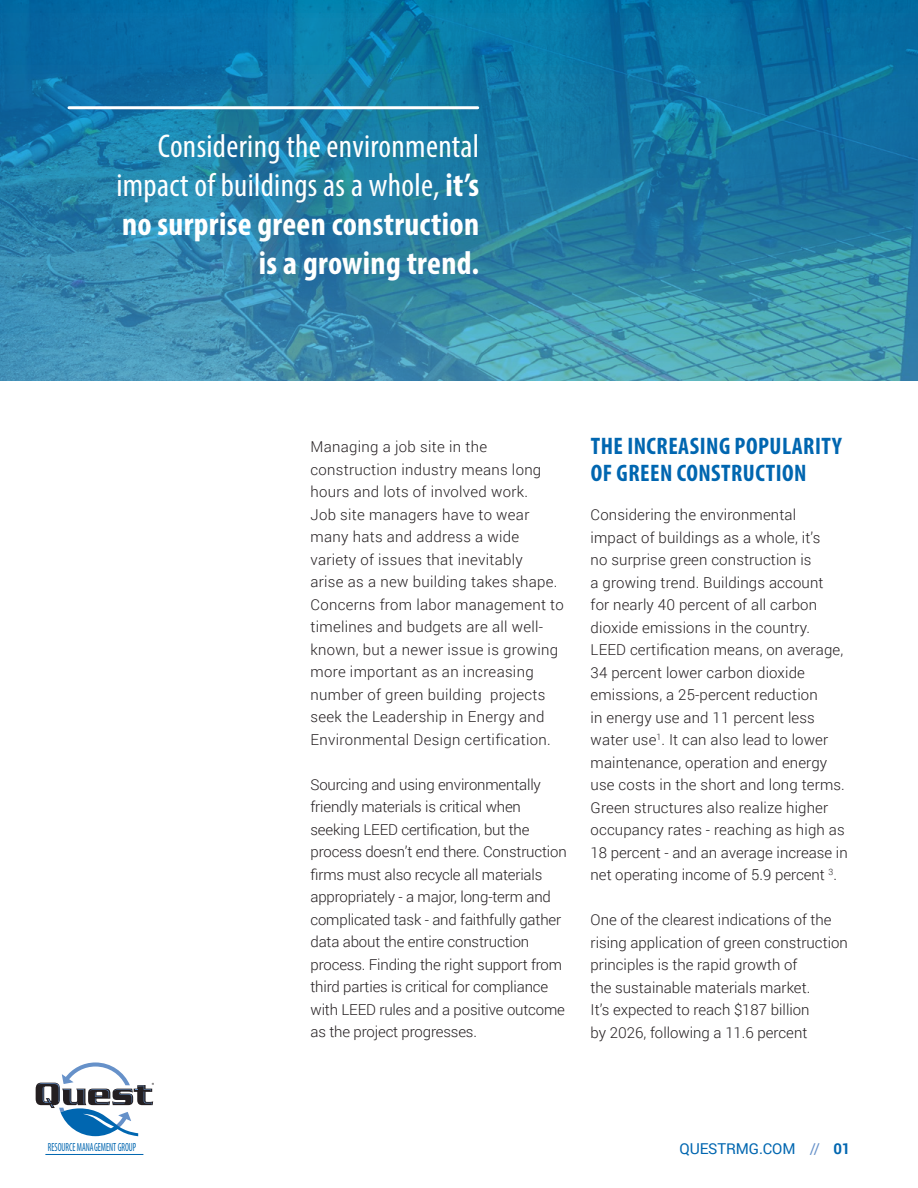
<style>
.page{position:relative;width:918px;height:1188px;background:#fff}
.page>*{position:absolute;margin:0;border:0;box-sizing:border-box;transform-origin:0 0}
.t1{font:condensed 33px/39px "Myriad Pro";letter-spacing:.01em;color:#fff;text-align:right}
.t2{font:700 condensed 24px/27px "Myriad Pro";letter-spacing:.02em;color:#0066b0}
.t3{font:300 15px/22.5px "Roboto";letter-spacing:.01em;color:#241f21}
.t4{font:300 15px/22.5px "Roboto";letter-spacing:-.01em;color:#241f21}
.t5{font:15px "Roboto";letter-spacing:-.01em;color:#0066b0}
.t6{font:condensed 11.85px "Myriad Pro";color:#0066b0;scale:.74 1}
.t7{font:6px "Myriad Pro";color:#241f21}
.s1{font-weight:700}
.s2{color:#6691c9}
</style>
<div class="page">
<svg style="left:36px;top:1062px;width:117px;height:74px"></svg>
<hr style="left:45px;top:1154px;width:98px;height:1px;background:#0066b0">
<svg style="left:0;top:0;width:918px;height:380px;background:#2481a8"></svg>
<hr style="left:69px;top:106px;width:409px;height:3px;background:#fff">
<h1 class="t1" style="left:116px;top:126px;width:364px">Considering the environmental impact of buildings as a whole, <span class="s1">it’s no surprise green construction is a growing trend.</span></h1>
<p class="t7" style="left:152px;top:1081px;width:4px">®</p>
<p class="t6" style="left:48px;top:1140px;width:121px">RESOURCE MANAGEMENT GROUP</p>
<p class="t3" style="left:310px;top:435px;width:255px">Managing a job site in the construction industry means long hours and lots of involved work.<br>Job site managers have to wear many hats and address a wide variety of issues that inevitably<br>arise as a new building takes shape.<br>Concerns from labor management to timelines and budgets are all well&shy;known, but a newer issue is growing more important as an increasing number of green building projects seek the Leadership in Energy and<br>Environmental Design certification.</p>
<p class="t4" style="left:310px;top:772px;width:258px">Sourcing and using environmentally friendly materials is critical when seeking LEED certification, but the process doesn’t end there. Construction firms must also recycle all materials appropriately - a major, long-term and complicated task - and faithfully gather data about the entire construction process. Finding the right support from third parties is critical for compliance with LEED rules and a positive outcome as the project progresses.</p>
<h2 class="t2" style="left:591px;top:432px;width:253px">THE INCREASING POPULARITY<br>OF GREEN CONSTRUCTION</h2>
<p class="t3" style="left:591px;top:503px;width:259px">Considering the environmental<br>impact of buildings as a whole, it’s<br>no surprise green construction is<br>a growing trend. Buildings account<br>for nearly 40 percent of all carbon dioxide emissions in the country.<br>LEED certification means, on average, 34 percent lower carbon dioxide emissions, a 25-percent reduction<br>in energy use and 11 percent less water use<sup>1</sup>. It can also lead to lower maintenance, operation and energy use costs in the short and long terms.<br>Green structures also realize higher occupancy rates - reaching as high as 18 percent - and an average increase in net operating income of 5.9 percent <sup>3</sup>.</p>
<p class="t3" style="left:591px;top:908px;width:259px">One of the clearest indications of the rising application of green construction principles is the rapid growth of<br>the sustainable materials market.<br>It’s expected to reach $187 billion<br>by 2026, following a 11.6 percent</p>
<p class="t5" style="left:680px;top:1138px;width:172px">QUESTRMG.COM <span class="s2">//</span> <span class="s1">01</span></p>
</div>
